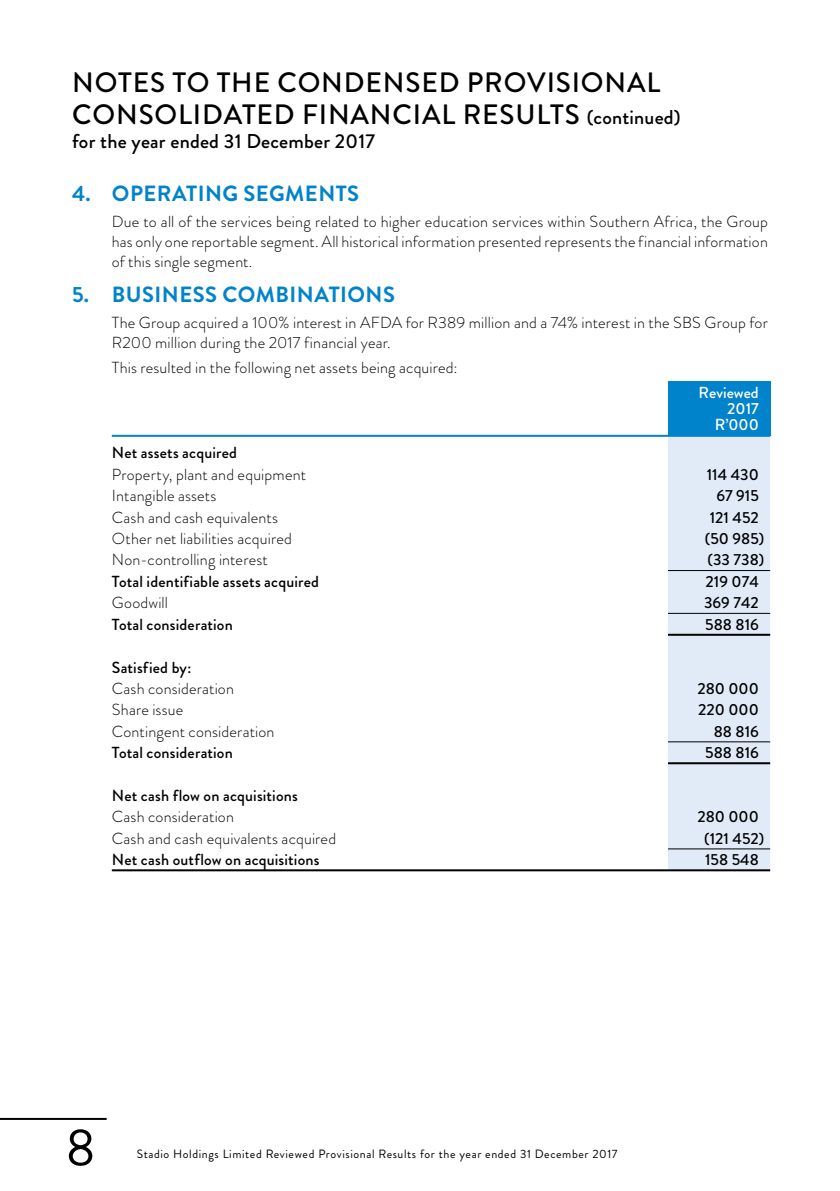
<style>
.page{position:relative;width:840px;height:1191px;background:#fff}
.page>*{position:absolute;margin:0;border:0;box-sizing:border-box;transform-origin:0 0}
.t1{font:52.2px "Brandon Grotesque";color:#000}
.t2{font:500 28px/32px "Brandon Grotesque";letter-spacing:.03em;color:#000}
.t3{font:700 22px "Brandon Grotesque";letter-spacing:.02em;color:#0083ca}
.t4{font:500 20px "Brandon Grotesque";letter-spacing:.01em;color:#000}
.t5{font:300 16px/20px "Brandon Grotesque";letter-spacing:.01em;color:#000;text-align:justify}
.t6{font:500 16px "Brandon Grotesque";letter-spacing:.01em;color:#000}
.t7{font:500 16px/16px "Brandon Grotesque";color:#fff;text-align:right}
.t8{font:12px "Brandon Grotesque";letter-spacing:.05em;color:#000}
.s1{font-size:20px}
</style>
<div class="page">
<hr style="left:0;top:1118px;width:107px;height:2px;background:#000">
<div style="left:667px;top:381px;width:102px;height:55px;background:#0083ca"></div>
<div style="left:668px;top:437px;width:101px;height:432px;background:#e1ebf7"></div>
<hr style="left:667px;top:570px;width:102px;height:1px;background:#000">
<hr style="left:667px;top:613px;width:102px;height:1px;background:#000">
<hr style="left:667px;top:741px;width:102px;height:1px;background:#000">
<hr style="left:667px;top:848px;width:102px;height:1px;background:#000">
<hr style="left:112px;top:435px;width:555px;height:2px;background:#0083ca">
<hr style="left:667px;top:435px;width:102px;height:2px;background:#0083ca">
<hr style="left:667px;top:634px;width:102px;height:2px;background:#000">
<hr style="left:667px;top:762px;width:102px;height:2px;background:#000">
<hr style="left:112px;top:869px;width:555px;height:2px;background:#000">
<hr style="left:667px;top:869px;width:102px;height:2px;background:#000">
<h2 class="t2" style="left:72px;top:66px;width:609px">NOTES TO THE CONDENSED PROVISIONAL<br>CONSOLIDATED FINANCIAL RESULTS <span class="s1">(continued)</span></h2>
<p class="t4" style="left:72px;top:127px;width:304px">for the year ended 31 December 2017</p>
<h3 class="t3" style="left:72px;top:178px;width:288px">4. OPERATING SEGMENTS</h3>
<p class="t5" style="left:112px;top:211px;width:657px">Due to all of the services being related to higher education services within Southern Africa, the Group has only one reportable segment. All historical information presented represents the financial information of this single segment.</p>
<h3 class="t3" style="left:72px;top:279px;width:324px">5. BUSINESS COMBINATIONS</h3>
<p class="t5" style="left:112px;top:312px;width:657px">The Group acquired a 100% interest in AFDA for R389 million and a 74% interest in the SBS Group for<br>R200 million during the 2017 financial year.</p>
<p class="t5" style="left:112px;top:358px;width:347px">This resulted in the following net assets being acquired:</p>
<p class="t7" style="left:698px;top:385px;width:62px">Reviewed<br>2017<br>R’000</p>
<p class="t6" style="left:112px;top:442px;width:127px">Net assets acquired</p>
<p class="t5" style="left:112px;top:464px;width:196px">Property, plant and equipment</p>
<p class="t6" style="left:706px;top:463px;width:54px">114 430</p>
<p class="t5" style="left:112px;top:486px;width:106px">Intangible assets</p>
<p class="t6" style="left:716px;top:484px;width:44px">67 915</p>
<p class="t5" style="left:112px;top:507px;width:168px">Cash and cash equivalents</p>
<p class="t6" style="left:709px;top:506px;width:51px">121 452</p>
<p class="t5" style="left:112px;top:528px;width:181px">Other net liabilities acquired</p>
<p class="t6" style="left:704px;top:527px;width:61px">(50 985)</p>
<p class="t5" style="left:112px;top:550px;width:157px">Non-controlling interest</p>
<p class="t6" style="left:707px;top:549px;width:58px">(33 738)</p>
<p class="t6" style="left:112px;top:570px;width:209px">Total identifiable assets acquired</p>
<p class="t6" style="left:705px;top:570px;width:55px">219 074</p>
<p class="t5" style="left:112px;top:593px;width:58px">Goodwill</p>
<p class="t6" style="left:703px;top:592px;width:56px">369 742</p>
<p class="t6" style="left:112px;top:613px;width:122px">Total consideration</p>
<p class="t6" style="left:704px;top:613px;width:55px">588 816</p>
<p class="t6" style="left:112px;top:656px;width:81px">Satisfied by:</p>
<p class="t5" style="left:112px;top:678px;width:124px">Cash consideration</p>
<p class="t6" style="left:697px;top:677px;width:63px">280 000</p>
<p class="t5" style="left:112px;top:700px;width:73px">Share issue</p>
<p class="t6" style="left:698px;top:699px;width:62px">220 000</p>
<p class="t5" style="left:112px;top:721px;width:164px">Contingent consideration</p>
<p class="t6" style="left:713px;top:720px;width:47px">88 816</p>
<p class="t6" style="left:112px;top:741px;width:122px">Total consideration</p>
<p class="t6" style="left:704px;top:741px;width:55px">588 816</p>
<p class="t6" style="left:112px;top:784px;width:187px">Net cash flow on acquisitions</p>
<p class="t5" style="left:112px;top:807px;width:124px">Cash consideration</p>
<p class="t6" style="left:697px;top:806px;width:63px">280 000</p>
<p class="t5" style="left:112px;top:828px;width:226px">Cash and cash equivalents acquired</p>
<p class="t6" style="left:703px;top:827px;width:61px">(121 452)</p>
<p class="t6" style="left:112px;top:848px;width:209px">Net cash outflow on acquisitions</p>
<p class="t6" style="left:704px;top:848px;width:55px">158 548</p>
<h1 class="t1" style="left:66px;top:1111px;width:31px">8</h1>
<p class="t8" style="left:137px;top:1145px;width:482px">Stadio Holdings Limited Reviewed Provisional Results for the year ended 31 December 2017</p>
</div>
